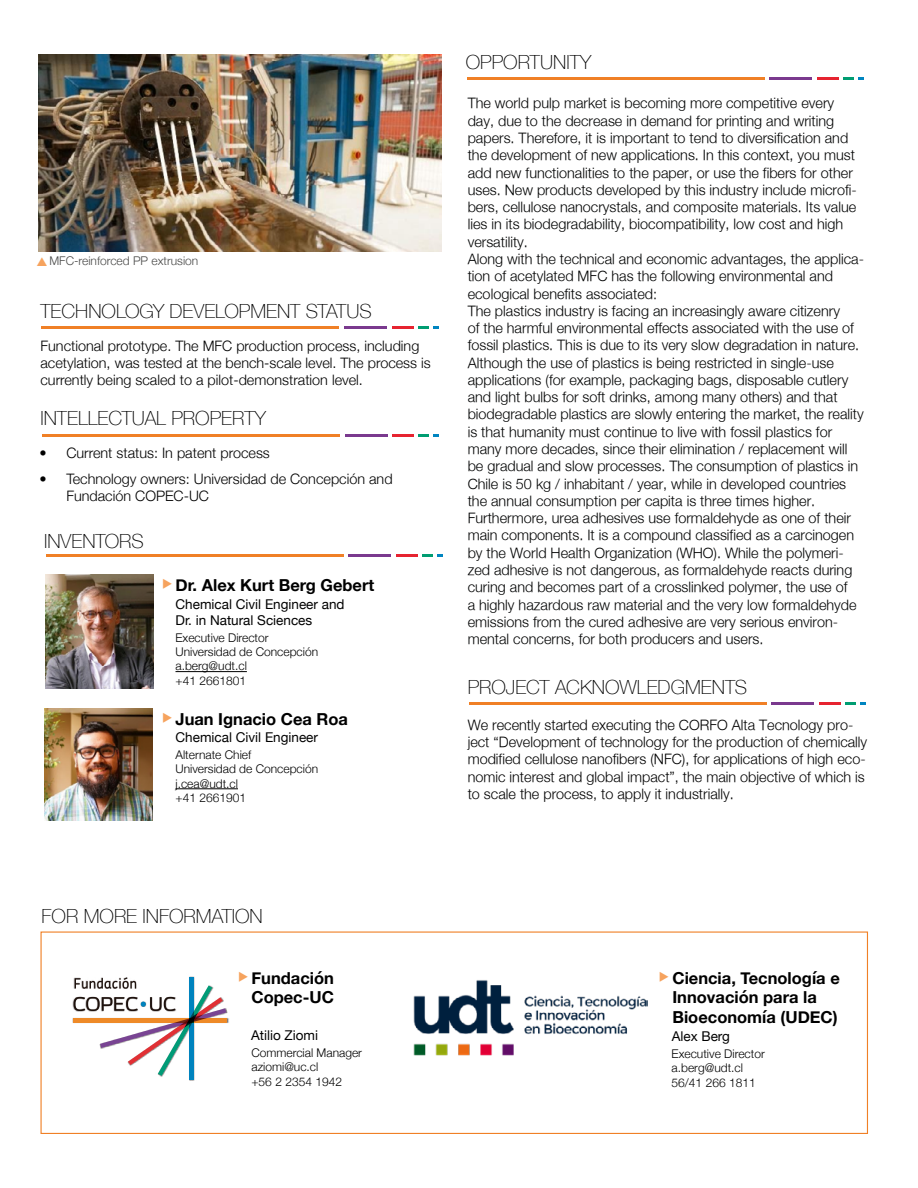
<style>
.page{position:relative;width:918px;height:1188px;background:#fff}
.page>*{position:absolute;margin:0;border:0;box-sizing:border-box;transform-origin:0 0}
.t1{font:100 19.5px "Helvetica Neue";color:#000}
.t2{font:700 16.5px/19.8px "Helvetica Neue";color:#000}
.t3{font:300 14.4px/17.2px "Helvetica Neue";color:#010202}
.t4{font:300 14.4px/17.2px "Helvetica Neue";color:#000}
.t5{font:300 14.4px/17.2px "Helvetica Neue";color:#000}
.t6{font:13.5px/16.2px "Helvetica Neue";color:#000}
.t7{font:300 12px/14.4px "Helvetica Neue";color:#000}
.t8{font:300 12px "Helvetica Neue";color:#4a4a49}
</style>
<div class="page">
<hr style="left:42px;top:326px;width:297px;height:3px;background:#f08026">
<hr style="left:345px;top:326px;width:42px;height:3px;background:#7a398e">
<hr style="left:392px;top:326px;width:21px;height:2px;background:#e62330">
<svg style="left:418px;top:326px;width:20px;height:2px"></svg>
<hr style="left:469px;top:702px;width:297px;height:3px;background:#f08026">
<hr style="left:772px;top:702px;width:42px;height:3px;background:#7a398e">
<hr style="left:819px;top:702px;width:21px;height:3px;background:#e62330">
<svg style="left:845px;top:702px;width:20px;height:3px"></svg>
<hr style="left:467px;top:77px;width:297px;height:3px;background:#f08026">
<hr style="left:770px;top:77px;width:42px;height:3px;background:#7a398e">
<hr style="left:817px;top:77px;width:22px;height:3px;background:#e62330">
<svg style="left:843px;top:77px;width:20px;height:3px"></svg>
<div style="left:40px;top:932px;width:828px;height:202px;border:1px solid #f08026"></div>
<hr style="left:189px;top:977px;width:4px;height:103px;background:#0083be">
<svg style="left:74px;top:977px;width:153px;height:99px"></svg>
<img style="left:414px;top:980px;width:233px;height:76px">
<hr style="left:176px;top:671px;width:71px;height:1px;background:#000">
<hr style="left:176px;top:789px;width:62px;height:1px;background:#000">
<img style="left:45px;top:575px;width:109px;height:113px">
<img style="left:44px;top:708px;width:109px;height:113px">
<hr style="left:42px;top:435px;width:298px;height:2px;background:#f08026">
<hr style="left:345px;top:435px;width:42px;height:2px;background:#7a398e">
<hr style="left:393px;top:435px;width:21px;height:2px;background:#e62330">
<svg style="left:419px;top:435px;width:20px;height:2px"></svg>
<hr style="left:46px;top:554px;width:297px;height:2px;background:#f08026">
<hr style="left:349px;top:554px;width:42px;height:2px;background:#7a398e">
<hr style="left:396px;top:554px;width:21px;height:2px;background:#e62330">
<svg style="left:422px;top:554px;width:20px;height:2px"></svg>
<img style="left:38px;top:54px;width:403px;height:197px">
<p class="t8" style="left:49px;top:251px;width:151px">MFC-reinforced PP extrusion</p>
<h1 class="t1" style="left:41px;top:296px;width:333px">TECHNOLOGY DEVELOPMENT STATUS</h1>
<p class="t5" style="left:41px;top:336px;width:392px">Functional prototype. The MFC production process, including acetylation, was tested at the bench-scale level. The process is currently being scaled to a pilot-demonstration level.</p>
<h1 class="t1" style="left:40px;top:403px;width:227px">INTELLECTUAL PROPERTY</h1>
<p class="t5" style="left:39px;top:443px;width:232px">• Current status: In patent process</p>
<p class="t5" style="left:66px;top:469px;width:328px;text-indent:-27px">• Technology owners: Universidad de Concepción and<br>Fundación COPEC-UC</p>
<h1 class="t1" style="left:44px;top:526px;width:101px">INVENTORS</h1>
<p class="t2" style="left:176px;top:575px;width:200px">Dr. Alex Kurt Berg Gebert</p>
<p class="t6" style="left:176px;top:597px;width:171px">Chemical Civil Engineer and<br>Dr. in Natural Sciences</p>
<p class="t7" style="left:176px;top:629px;width:144px">Executive Director<br>Universidad de Concepción a.berg@udt.cl<br>+41 2661801</p>
<p class="t2" style="left:176px;top:709px;width:174px">Juan Ignacio Cea Roa</p>
<p class="t6" style="left:176px;top:729px;width:144px">Chemical Civil Engineer</p>
<p class="t7" style="left:176px;top:746px;width:144px">Alternate Chief<br>Universidad de Concepción j.cea@udt.cl<br>+41 2661901</p>
<h1 class="t1" style="left:466px;top:47px;width:127px">OPPORTUNITY</h1>
<p class="t3" style="left:468px;top:94px;width:398px">The world pulp market is becoming more competitive every day, due to the decrease in demand for printing and writing papers. Therefore, it is important to tend to diversification and the development of new applications. In this context, you must add new functionalities to the paper, or use the fibers for other uses. New products developed by this industry include microfi&shy;bers, cellulose nanocrystals, and composite materials. Its value lies in its biodegradability, biocompatibility, low cost and high versatility.<br>Along with the technical and economic advantages, the applica&shy;tion of acetylated MFC has the following environmental and ecological benefits associated:<br>The plastics industry is facing an increasingly aware citizenry<br>of the harmful environmental effects associated with the use of fossil plastics. This is due to its very slow degradation in nature.<br>Although the use of plastics is being restricted in single-use applications (for example, packaging bags, disposable cutlery and light bulbs for soft drinks, among many others) and that biodegradable plastics are slowly entering the market, the reality is that humanity must continue to live with fossil plastics for many more decades, since their elimination / replacement will be gradual and slow processes. The consumption of plastics in Chile is 50 kg / inhabitant / year, while in developed countries the annual consumption per capita is three times higher.<br>Furthermore, urea adhesives use formaldehyde as one of their main components. It is a compound classified as a carcinogen by the World Health Organization (WHO). While the polymeri&shy;zed adhesive is not dangerous, as formaldehyde reacts during curing and becomes part of a crosslinked polymer, the use of<br>a highly hazardous raw material and the very low formaldehyde emissions from the cured adhesive are very serious environ&shy;mental concerns, for both producers and users.</p>
<h1 class="t1" style="left:468px;top:672px;width:281px">PROJECT ACKNOWLEDGMENTS</h1>
<p class="t4" style="left:468px;top:716px;width:401px">We recently started executing the CORFO Alta Tecnology pro&shy;ject “Development of technology for the production of chemically modified cellulose nanofibers (NFC), for applications of high eco&shy;nomic interest and global impact”, the main objective of which is to scale the process, to apply it industrially.</p>
<h1 class="t1" style="left:42px;top:902px;width:223px">FOR MORE INFORMATION</h1>
<p class="t2" style="left:238px;top:968px;width:97px;text-align:right"><sup>◆</sup> Fundación<br>Copec-UC</p>
<p class="t6" style="left:251px;top:1028px;width:69px">Atilio Ziomi</p>
<p class="t7" style="left:251px;top:1045px;width:112px">Commercial Manager aziomi@uc.cl<br>+56 2 2354 1942</p>
<p class="t2" style="left:672px;top:968px;width:169px;text-indent:-14px"><sup>◆</sup> Ciencia, Tecnología e<br>Innovación para la<br>Bioeconomía (UDEC)</p>
<p class="t6" style="left:672px;top:1029px;width:60px">Alex Berg</p>
<p class="t7" style="left:672px;top:1046px;width:95px">Executive Director a.berg@udt.cl<br>56/41 266 1811</p>
</div>
